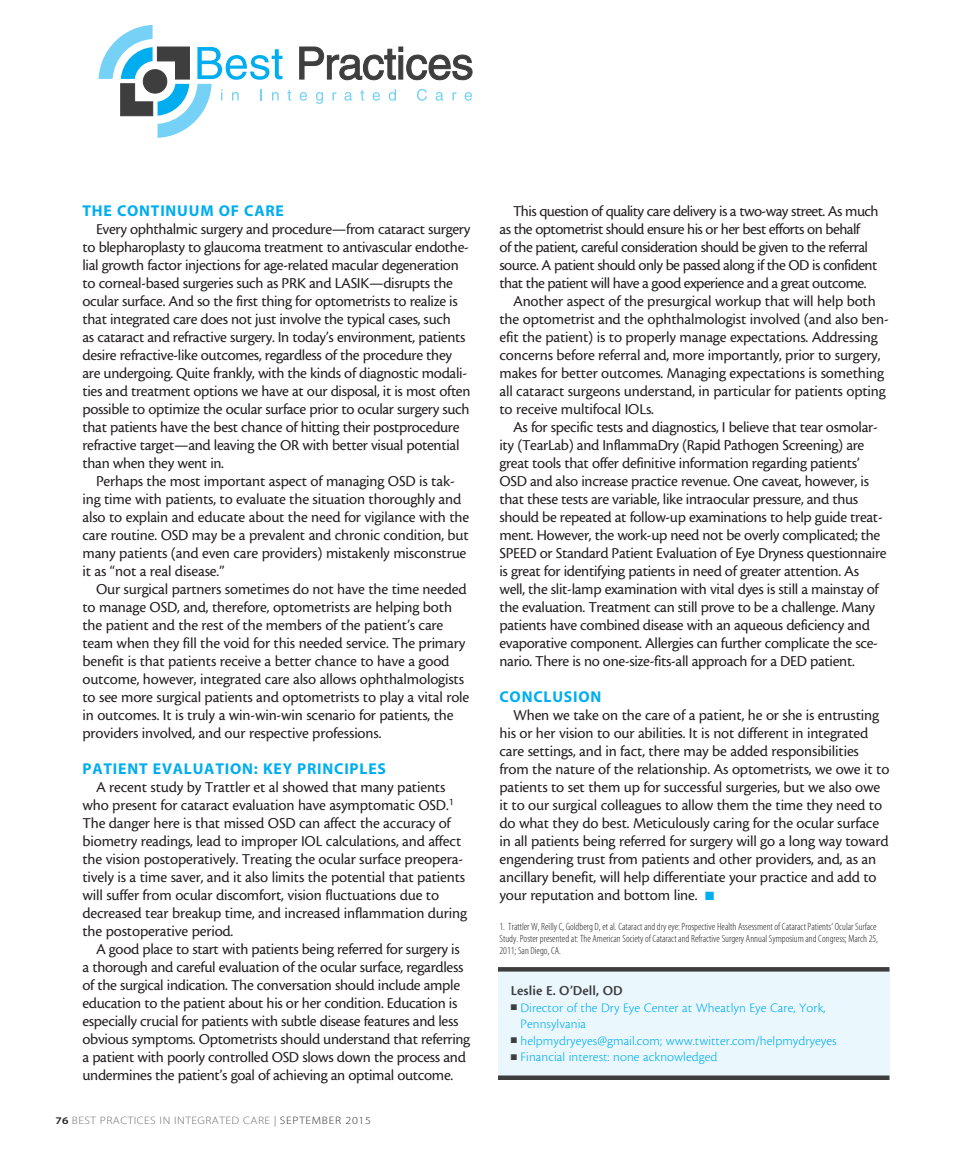
<style>
.page{position:relative;width:972px;height:1161px;background:#fff}
.page>*{position:absolute;margin:0;border:0;box-sizing:border-box;transform-origin:0 0}
.body{font:15.75px/18px "Cronos MM 408 10";letter-spacing:-.02em;color:#231f20}
.subhead{font:15.75px "Myriad MM 700 600";letter-spacing:.05em;color:#00aeef}
.bio_name{font:14.25px "Cronos MM 574 9";letter-spacing:.005em;color:#3e3e3f}
.bio_info{font:13.5px/16.5px "Cronos MM 250 9";letter-spacing:.005em;color:#00aeef}
.t1{font:10.8px "Myriad MM 215 600";letter-spacing:.04em;color:#6c6d70;scale:1.11 1}
.footnote{font:10.5px/12px "Myriad MM 215 300";color:#231f20}
.s1{font-family:"Myriad MM 565 600";font-size:10.2px;color:#231f20}
.s2{font-family:"Myriad MM 400 600";color:#939598}
.s3{color:#312f30}
.s4{color:#00aeef}
.s5{color:#3e3e3f}
</style>
<div class="page">
<svg style="left:300px;top:92px;width:7px;height:9px"></svg>
<svg style="left:316px;top:92px;width:7px;height:12px"></svg>
<svg style="left:333px;top:92px;width:4px;height:8px"></svg>
<svg style="left:344px;top:92px;width:8px;height:9px"></svg>
<svg style="left:360px;top:90px;width:4px;height:11px"></svg>
<svg style="left:373px;top:92px;width:7px;height:9px"></svg>
<svg style="left:389px;top:89px;width:7px;height:12px"></svg>
<svg style="left:417px;top:89px;width:10px;height:12px"></svg>
<svg style="left:436px;top:92px;width:7px;height:9px"></svg>
<svg style="left:452px;top:92px;width:4px;height:8px"></svg>
<svg style="left:465px;top:92px;width:7px;height:9px"></svg>
<svg style="left:99px;top:25px;width:192px;height:113px"></svg>
<svg style="left:299px;top:46px;width:174px;height:35px"></svg>
<div style="left:498px;top:972px;width:392px;height:103px;background:#eaf7fd"></div>
<div style="left:498px;top:967px;width:392px;height:5px;background:#3e3e3f"></div>
<div style="left:498px;top:1075px;width:392px;height:5px;background:#3e3e3f"></div>
<p class="subhead" style="left:82px;top:203px;width:203px">THE CONTINUUM OF CARE</p>
<p class="body" style="left:82px;top:220px;width:390px;text-indent:14px">Every ophthalmic surgery and procedure—from cataract surgery to blepharoplasty to glaucoma treatment to antivascular endothe&shy;lial growth factor injections for age-related macular degeneration to corneal-based surgeries such as PRK and LASIK—disrupts the ocular surface. And so the first thing for optometrists to realize is that integrated care does not just involve the typical cases, such<br>as cataract and refractive surgery. In today’s environment, patients desire refractive-like outcomes, regardless of the procedure they are undergoing. Quite frankly, with the kinds of diagnostic modali&shy;ties and treatment options we have at our disposal, it is most often possible to optimize the ocular surface prior to ocular surgery such that patients have the best chance of hitting their postprocedure refractive target—and leaving the OR with better visual potential than when they went in.</p>
<p class="body" style="left:82px;top:472px;width:388px;text-indent:14px">Perhaps the most important aspect of managing OSD is tak&shy;ing time with patients, to evaluate the situation thoroughly and also to explain and educate about the need for vigilance with the care routine. OSD may be a prevalent and chronic condition, but many patients (and even care providers) mistakenly misconstrue it as “not a real disease.”</p>
<p class="body" style="left:82px;top:580px;width:388px;text-indent:14px">Our surgical partners sometimes do not have the time needed to manage OSD, and, therefore, optometrists are helping both the patient and the rest of the members of the patient’s care team when they fill the void for this needed service. The primary benefit is that patients receive a better chance to have a good outcome, however, integrated care also allows ophthalmologists to see more surgical patients and optometrists to play a vital role in outcomes. It is truly a win-win-win scenario for patients, the providers involved, and our respective professions.</p>
<p class="subhead" style="left:82px;top:761px;width:305px">PATIENT EVALUATION: KEY PRINCIPLES</p>
<p class="body" style="left:82px;top:778px;width:386px;text-indent:14px">A recent study by Trattler et al showed that many patients who present for cataract evaluation have asymptomatic OSD.<sup>1<br></sup>The danger here is that missed OSD can affect the accuracy of biometry readings, lead to improper IOL calculations, and affect the vision postoperatively. Treating the ocular surface preopera&shy;tively is a time saver, and it also limits the potential that patients will suffer from ocular discomfort, vision fluctuations due to decreased tear breakup time, and increased inflammation during the postoperative period.</p>
<p class="body" style="left:82px;top:940px;width:389px;text-indent:14px">A good place to start with patients being referred for surgery is a thorough and careful evaluation of the ocular surface, regardless of the surgical indication. The conversation should include ample education to the patient about his or her condition. Education is especially crucial for patients with subtle disease features and less obvious symptoms. Optometrists should understand that referring a patient with poorly controlled OSD slows down the process and undermines the patient’s goal of achieving an optimal outcome.</p>
<p class="t1" style="left:55px;top:1115px;width:286px"><span class="s1">76</span> BEST PRACTICES IN INTEGRATED CARE <span class="s2">|</span> <span class="s3">SEPTEMBER 2015</span></p>
<p class="body" style="left:500px;top:202px;width:381px;text-indent:14px">This question of quality care delivery is a two-way street. As much as the optometrist should ensure his or her best efforts on behalf<br>of the patient, careful consideration should be given to the referral source. A patient should only be passed along if the OD is confident that the patient will have a good experience and a great outcome.</p>
<p class="body" style="left:500px;top:292px;width:391px;text-indent:14px">Another aspect of the presurgical workup that will help both the optometrist and the ophthalmologist involved (and also ben&shy;efit the patient) is to properly manage expectations. Addressing concerns before referral and, more importantly, prior to surgery, makes for better outcomes. Managing expectations is something all cataract surgeons understand, in particular for patients opting to receive multifocal IOLs.</p>
<p class="body" style="left:500px;top:418px;width:389px;text-indent:14px">As for specific tests and diagnostics, I believe that tear osmolar&shy;ity (TearLab) and InflammaDry (Rapid Pathogen Screening) are great tools that offer definitive information regarding patients’ OSD and also increase practice revenue. One caveat, however, is that these tests are variable, like intraocular pressure, and thus should be repeated at follow-up examinations to help guide treat&shy;ment. However, the work-up need not be overly complicated; the SPEED or Standard Patient Evaluation of Eye Dryness questionnaire is great for identifying patients in need of greater attention. As well, the slit-lamp examination with vital dyes is still a mainstay of the evaluation. Treatment can still prove to be a challenge. Many patients have combined disease with an aqueous deficiency and evaporative component. Allergies can further complicate the sce&shy;nario. There is no one-size-fits-all approach for a DED patient.</p>
<p class="subhead" style="left:500px;top:689px;width:103px">CONCLUSION</p>
<p class="body" style="left:500px;top:706px;width:391px;text-indent:14px">When we take on the care of a patient, he or she is entrusting his or her vision to our abilities. It is not different in integrated care settings, and in fact, there may be added responsibilities from the nature of the relationship. As optometrists, we owe it to patients to set them up for successful surgeries, but we also owe it to our surgical colleagues to allow them the time they need to do what they do best. Meticulously caring for the ocular surface in all patients being referred for surgery will go a long way toward engendering trust from patients and other providers, and, as an ancillary benefit, will help differentiate your practice and add to your reputation and bottom line. <span class="s4">■</span></p>
<p class="footnote" style="left:500px;top:921px;width:380px">1. Trattler W, Reilly C, Goldberg D, et al. Cataract and dry eye: Prospective Health Assessment of Cataract Patients’ Ocular Surface<br>Study. Poster presented at: The American Society of Cataract and Refractive Surgery Annual Symposium and Congress; March 25,<br>2011; San Diego, CA.</p>
<p class="bio_name" style="left:511px;top:983px;width:113px">Leslie E. O’Dell, OD</p>
<p class="bio_info" style="left:521px;top:1000px;width:307px;text-indent:-10px"><span class="s5">■</span> Director of the Dry Eye Center at Wheatlyn Eye Care, York,<br>Pennsylvania</p>
<p class="bio_info" style="left:511px;top:1033px;width:327px"><span class="s5">■</span> helpmydryeyes@gmail.com; www.twitter.com/helpmydryeyes</p>
<p class="bio_info" style="left:511px;top:1049px;width:208px"><span class="s5">■</span> Financial interest: none acknowledged</p>
</div>
